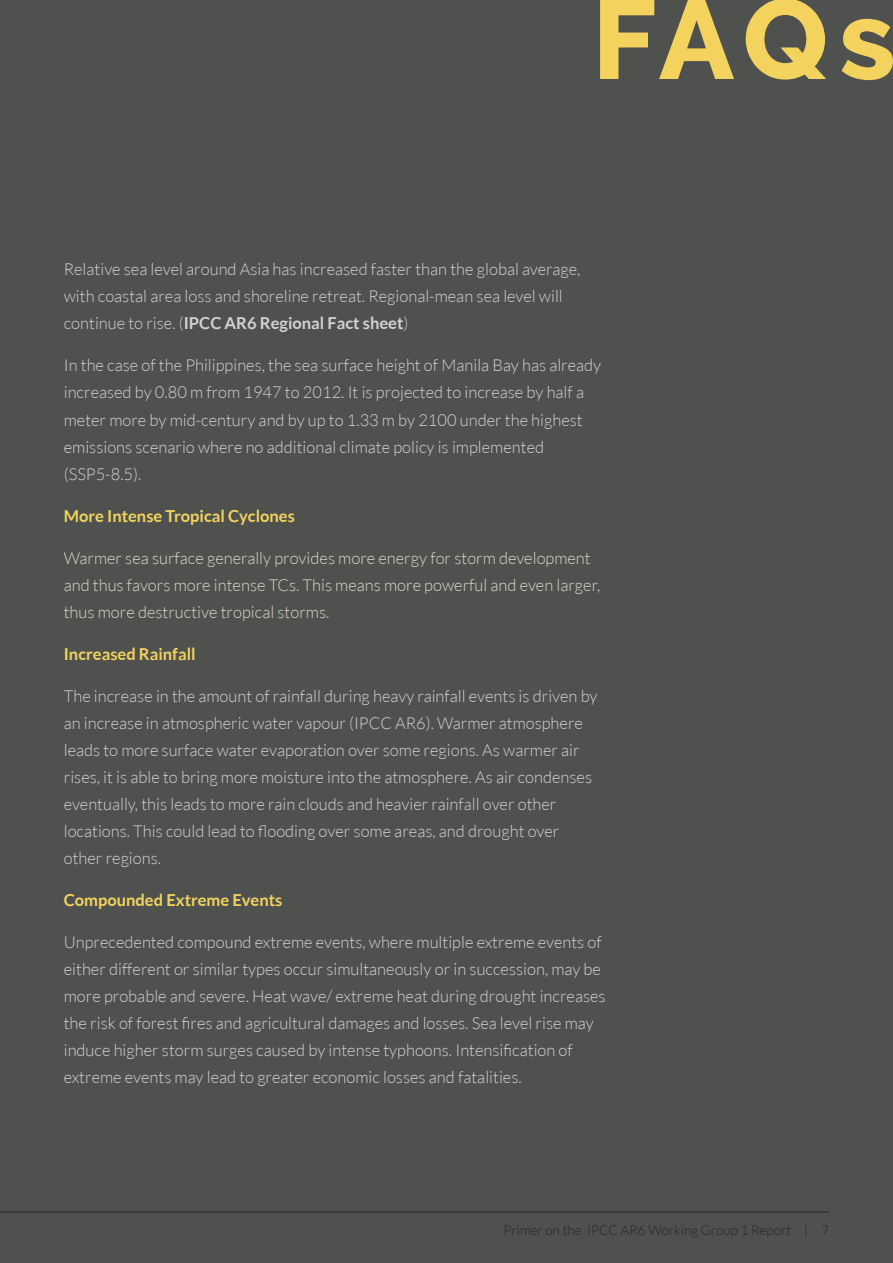
<style>
.page{position:relative;width:893px;height:1263px;background:#4e514e}
.page>*{position:absolute;margin:0;border:0;box-sizing:border-box;transform-origin:0 0}
.Header_-_Align_Cente{font:800 112.5px "Raleway";color:#f3d35e}
.Body_Text_-_Align_Le{font:300 16.5px/27px "Lato";color:#d1d2d4}
.Body_Text_-_Align_Le-2{font:300 16.5px/27px "Lato";color:#d9d5cb}
.Body_Text_-_Align_Le-3{font:700 16.5px "Lato";color:#f3d35e}
.t1{font:300 13.5px "Lato";color:#262825}
.s1{font-weight:700}
</style>
<div class="page">
<hr style="left:0;top:1212px;width:829px;height:1px;background:#262825">
<p class="Header_-_Align_Cente" style="left:592px;top:-25px;width:304px">FAQs</p>
<p class="Body_Text_-_Align_Le" style="left:64px;top:256px;width:518px">Relative sea level around Asia has increased faster than the global average, with coastal area loss and shoreline retreat. Regional-mean sea level will continue to rise. (<span class="s1">IPCC AR6 Regional Fact sheet</span>)</p>
<p class="Body_Text_-_Align_Le" style="left:64px;top:352px;width:539px">In the case of the Philippines, the sea surface height of Manila Bay has already increased by 0.80 m from 1947 to 2012. It is projected to increase by half a meter more by mid-century and by up to 1.33 m by 2100 under the highest emissions scenario where no additional climate policy is implemented (SSP5-8.5).</p>
<p class="Body_Text_-_Align_Le-3" style="left:64px;top:506px;width:233px">More Intense Tropical Cyclones</p>
<p class="Body_Text_-_Align_Le-2" style="left:64px;top:544px;width:538px">Warmer sea surface generally provides more energy for storm development and thus favors more intense TCs. This means more powerful and even larger, thus more destructive tropical storms.</p>
<p class="Body_Text_-_Align_Le-3" style="left:64px;top:644px;width:133px">Increased Rainfall</p>
<p class="Body_Text_-_Align_Le" style="left:64px;top:682px;width:535px">The increase in the amount of rainfall during heavy rainfall events is driven by an increase in atmospheric water vapour (IPCC AR6). Warmer atmosphere leads to more surface water evaporation over some regions. As warmer air rises, it is able to bring more moisture into the atmosphere. As air condenses eventually, this leads to more rain clouds and heavier rainfall over other locations. This could lead to flooding over some areas, and drought over other regions.</p>
<p class="Body_Text_-_Align_Le-3" style="left:64px;top:890px;width:220px">Compounded Extreme Events</p>
<p class="Body_Text_-_Align_Le" style="left:64px;top:928px;width:543px">Unprecedented compound extreme events, where multiple extreme events of either different or similar types occur simultaneously or in succession, may be more probable and severe. Heat wave/ extreme heat during drought increases the risk of forest fires and agricultural damages and losses. Sea level rise may induce higher storm surges caused by intense typhoons. Intensification of extreme events may lead to greater economic losses and fatalities.</p>
<p class="t1" style="left:503px;top:1222px;width:327px">Primer on the IPCC AR6 Working Group 1 Report | 7</p>
</div>
